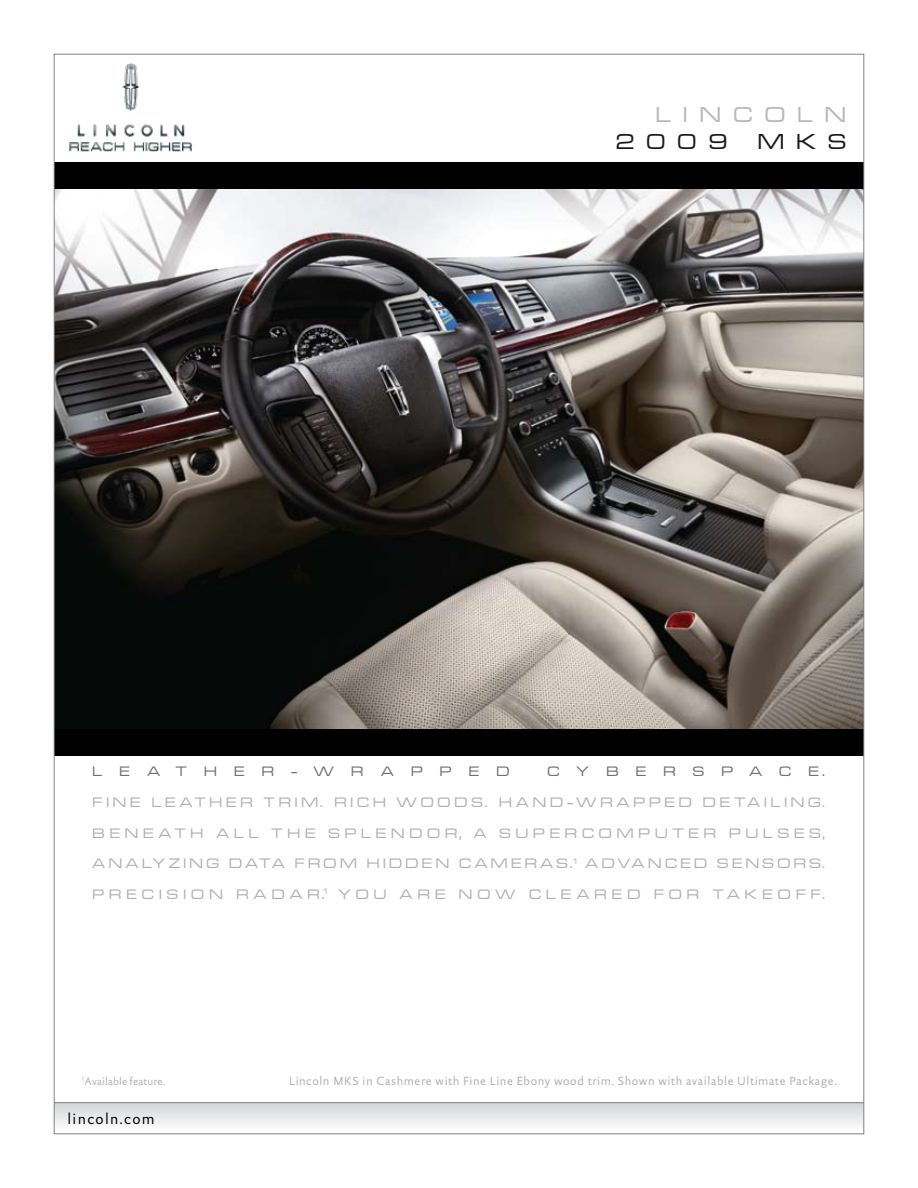
<style>
.page{position:relative;width:918px;height:1188px;background:#fff}
.page>*{position:absolute;margin:0;border:0;box-sizing:border-box;transform-origin:0 0}
.t1{font:500 expanded 22.5px "Microgramma DOT";letter-spacing:.55em;color:#aeb0b2}
.t2{font:500 expanded 22.5px "Microgramma DOT";letter-spacing:.55em;color:#000}
.t3{font:15px "DTL Documenta Sans TOT";letter-spacing:.09em;color:#000}
.t4{font:500 expanded 14.25px/30.8px "Microgramma DOT";letter-spacing:.365em;color:#aeb0b2;text-align:justify}
.t5{font:500 expanded 14.25px "Microgramma DOT";letter-spacing:1.22em;color:#717074}
.t6{font:12px "DTL Documenta Sans TOT";letter-spacing:.045em;color:#aeb0b2}
.t7{font:10.8px "DTL Documenta Sans TOT";letter-spacing:.015em;color:#aeb0b2}
</style>
<div class="page">
<svg style="left:56px;top:1103px;width:806px;height:22px"></svg>
<div style="left:54px;top:162px;width:810px;height:27px;background:#000"></div>
<hr style="left:54px;top:1102px;width:810px;height:1px;background:#808285">
<img style="left:69px;top:63px;width:123px;height:89px">
<img style="left:56px;top:189px;width:806px;height:540px">
<div style="left:54px;top:729px;width:810px;height:27px;background:#000"></div>
<h1 class="t1" style="left:656px;top:101px;width:192px">LINCOLN</h1>
<h1 class="t2" style="left:615px;top:128px;width:114px">2009</h1>
<h1 class="t2" style="left:758px;top:128px;width:90px">MKS</h1>
<p class="t5" style="left:93px;top:762px;width:39px">L E</p>
<p class="t5" style="left:148px;top:762px;width:363px">ATHER-WRAPPED</p>
<p class="t5" style="left:547px;top:762px;width:158px">CYBERS</p>
<p class="t5" style="left:722px;top:762px;width:105px">PACE.</p>
<p class="t4" style="left:93px;top:786px;width:734px">FINE LEATHER TRIM. RICH WOODS. HAND-WRAPPED DETAILING.<br>BENEATH ALL THE SPLENDOR, A SUPERCOMPUTER PULSES, ANALYZING DATA FROM HIDDEN CAMERAS.<sup>1</sup> ADVANCED SENSORS.<br>PRECISION RADAR.<sup>1</sup> YOU ARE NOW CLEARED FOR TAKEOFF.</p>
<p class="t7" style="left:81px;top:1074px;width:86px"><sup>1</sup>Available feature.</p>
<p class="t3" style="left:68px;top:1110px;width:89px">lincoln.com</p>
<p class="t6" style="left:289px;top:1073px;width:549px">Lincoln MKS in Cashmere with Fine Line Ebony wood trim. Shown with available Ultimate Package.</p>
</div>
